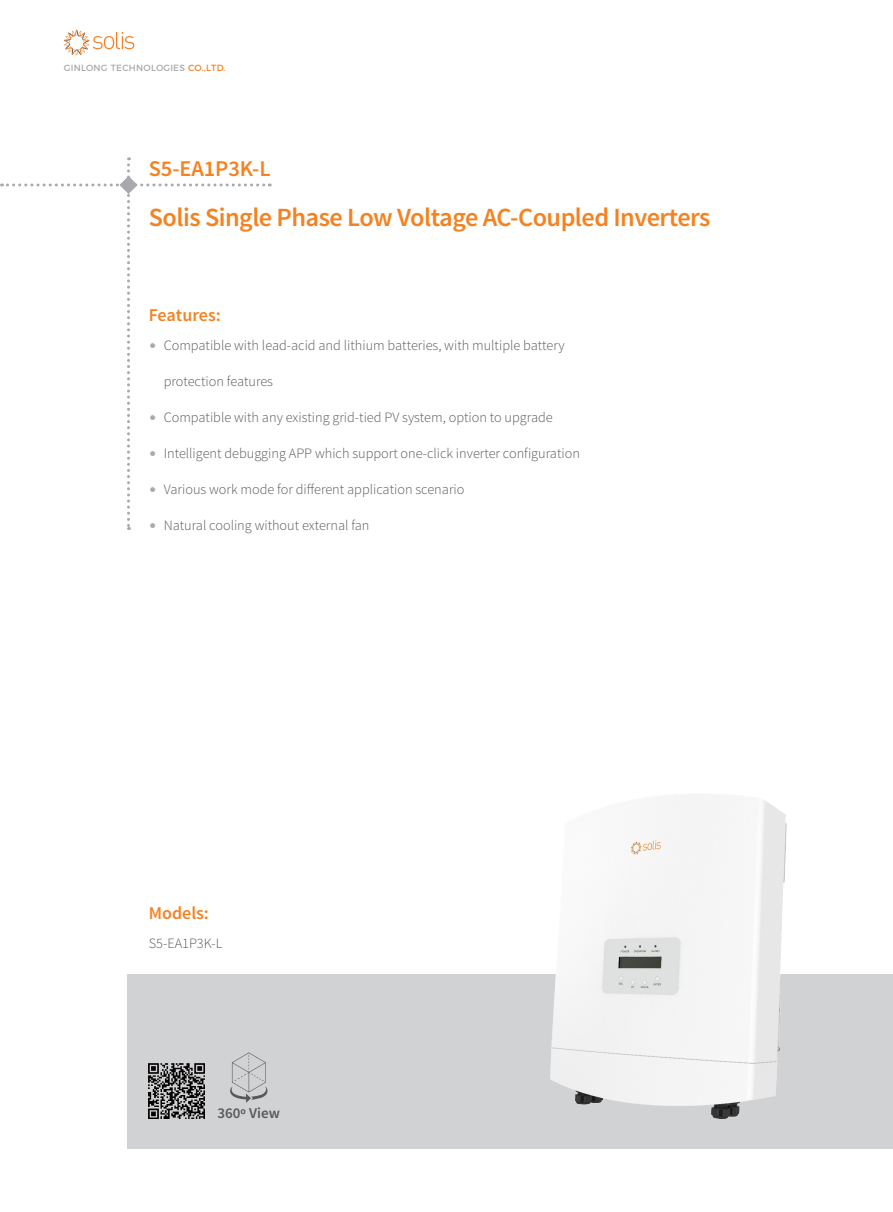
<style>
.page{position:relative;width:893px;height:1212px;background:#fff}
.page>*{position:absolute;margin:0;border:0;box-sizing:border-box;transform-origin:0 0}
.t1{font:600 26.25px "Source Sans Pro";letter-spacing:-.02em;color:#f58220}
.t2{font:600 22.5px "Source Sans Pro";letter-spacing:-.005em;color:#f58220}
.t3{font:600 18px "Source Sans Pro";color:#f58220}
.t4{font:600 15px "Source Sans Pro";color:#57585a}
.t5{font:300 14.25px "Source Sans Pro";color:#57585a}
.t6{font:9px "Montserrat";letter-spacing:.025em;color:#a8a9ad}
.s1{color:#f58220}
.s2{color:#a8a9ad}
</style>
<div class="page">
<div style="left:128px;top:974px;width:765px;height:174px;background:#d1d2d4"></div>
<svg style="left:64px;top:30px;width:70px;height:25px"></svg>
<img style="left:551px;top:794px;width:236px;height:324px">
<img style="left:149px;top:1063px;width:55px;height:55px">
<svg style="left:230px;top:1052px;width:37px;height:51px"></svg>
<svg style="left:1px;top:157px;width:269px;height:373px"></svg>
<p class="t6" style="left:64px;top:61px;width:163px">GINLONG TECHNOLOGIES <span class="s1">CO.,LTD.</span></p>
<h2 class="t2" style="left:149px;top:154px;width:123px">S5-EA1P3K-L</h2>
<h1 class="t1" style="left:149px;top:201px;width:563px">Solis Single Phase Low Voltage AC-Coupled Inverters</h1>
<p class="t3" style="left:149px;top:304px;width:73px">Features:</p>
<p class="t5" style="left:149px;top:337px;width:417px"><span class="s2">•</span> Compatible with lead-acid and lithium batteries, with multiple battery</p>
<p class="t5" style="left:164px;top:373px;width:111px">protection features</p>
<p class="t5" style="left:149px;top:409px;width:405px"><span class="s2">•</span> Compatible with any existing grid-tied PV system, option to upgrade</p>
<p class="t5" style="left:149px;top:445px;width:433px"><span class="s2">•</span> Intelligent debugging APP which support one-click inverter configuration</p>
<p class="t5" style="left:149px;top:481px;width:317px"><span class="s2">•</span> Various work mode for different application scenario</p>
<p class="t5" style="left:149px;top:517px;width:222px"><span class="s2">•</span> Natural cooling without external fan</p>
<p class="t3" style="left:149px;top:902px;width:62px">Models:</p>
<p class="t5" style="left:149px;top:935px;width:75px">S5-EA1P3K-L</p>
<p class="t4" style="left:218px;top:1104px;width:64px">360º View</p>
</div>
